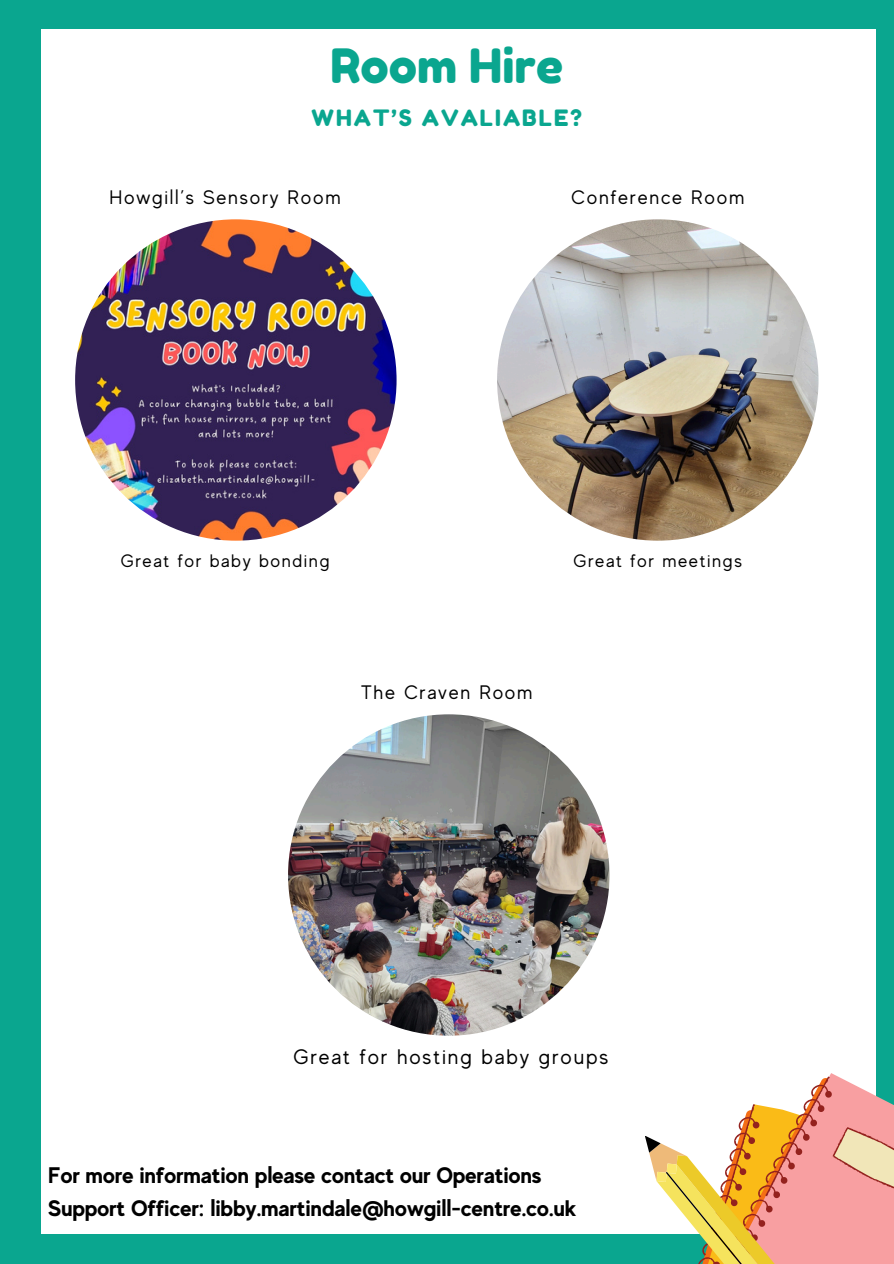
<style>
.page{position:relative;width:894px;height:1264px;background:#fff}
.page>*{position:absolute;margin:0;border:0;box-sizing:border-box;transform-origin:0 0}
.t1{font:47.25px "Fredoka One";color:#0aa68f}
.t2{font:700 22.5px/32.7px "MADE Evolve Sans";color:#000}
.t3{font:22.5px "Fredoka One";letter-spacing:.09em;color:#0aa68f}
.t4{font:21px "MADE Evolve Sans";letter-spacing:.09em;color:#000}
.t5{font:19.5px "MADE Evolve Sans";letter-spacing:.09em;color:#000}
.t6{font:18px "MADE Evolve Sans";letter-spacing:.09em;color:#000}
</style>
<div class="page">
<div style="left:0;top:0;width:893px;height:1263px;background:#0aa68f"></div>
<div style="left:41px;top:30px;width:834px;height:1203px;background:#fff"></div>
<img style="left:497px;top:219px;width:321px;height:321px;border-radius:50%">
<img style="left:75px;top:219px;width:321px;height:321px;border-radius:50%">
<img style="left:288px;top:714px;width:321px;height:321px;border-radius:50%">
<svg style="left:640px;top:1073px;width:253px;height:190px"></svg>
<p class="t1" style="left:330px;top:37px;width:234px">Room Hire</p>
<p class="t3" style="left:311px;top:104px;width:272px">WHAT’S AVALIABLE?</p>
<p class="t5" style="left:110px;top:187px;width:232px">Howgill’s Sensory Room</p>
<p class="t5" style="left:571px;top:187px;width:175px">Conference Room</p>
<h4 class="t6" style="left:121px;top:550px;width:210px">Great for baby bonding</h4>
<h3 class="t6" style="left:573px;top:550px;width:170px">Great for meetings</h3>
<p class="t5" style="left:361px;top:681px;width:173px">The Craven Room</p>
<p class="t4" style="left:293px;top:1045px;width:316px">Great for hosting baby groups</p>
<p class="t2" style="left:48px;top:1158px;width:529px">For more information please contact our Operations<br>Support Officer: libby.martindale@howgill-centre.co.uk</p>
</div>
